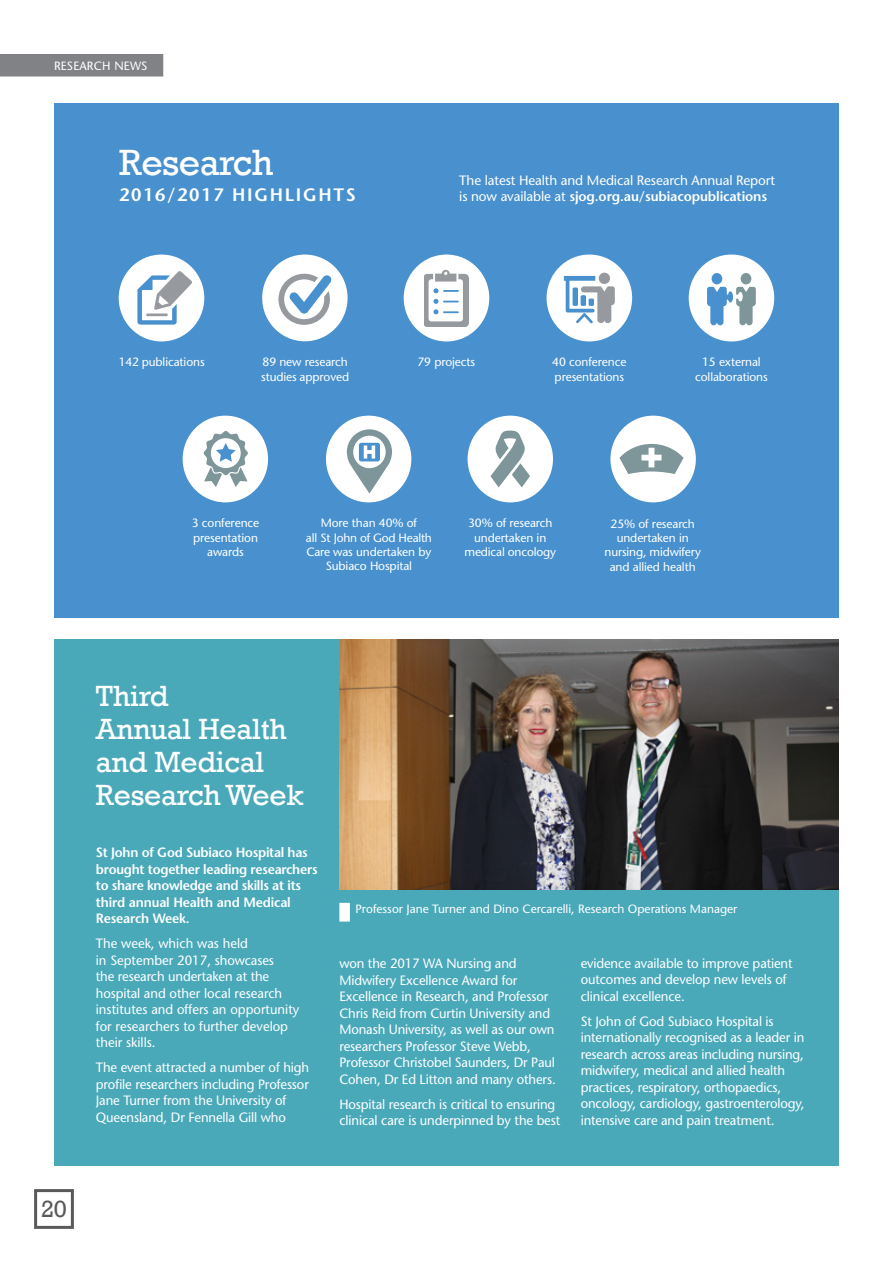
<style>
.page{position:relative;width:893px;height:1263px;background:#fff}
.page>*{position:absolute;margin:0;border:0;box-sizing:border-box;transform-origin:0 0}
.t1{font:37.5px "Rockwell";letter-spacing:-.015em;color:#fff}
.t2{font:30px/33px "Rockwell";letter-spacing:-.005em;color:#fff}
.t3{font:24px "Rockwell";color:#58595b}
.t4{font:600 18px "Stone Sans";letter-spacing:.095em;color:#fff}
.t5{font:13.5px/16.5px "Stone Sans";letter-spacing:-.01em;color:#fff}
.t6{font:600 13.5px/16.5px "Stone Sans";letter-spacing:-.02em;color:#fff}
.t7{font:12px/14.4px "Stone Sans";letter-spacing:-.01em;color:#fff;text-align:center}
.t8{font:12px "Stone Sans";letter-spacing:.015em;color:#fff}
.s1{font-weight:600}
</style>
<div class="page">
<div style="left:34px;top:1189px;width:40px;height:40px;border:3px solid #58595b"></div>
<div style="left:54px;top:103px;width:785px;height:514px;background:#4891ce"></div>
<div style="left:468px;top:416px;width:85px;height:86px;background:#fff;border-radius:50%"></div>
<svg style="left:490px;top:431px;width:40px;height:56px"></svg>
<div style="left:326px;top:416px;width:85px;height:86px;background:#fff;border-radius:50%"></div>
<svg style="left:347px;top:429px;width:45px;height:64px"></svg>
<div style="left:689px;top:255px;width:85px;height:86px;background:#fff;border-radius:50%"></div>
<svg style="left:707px;top:273px;width:49px;height:52px"></svg>
<div style="left:262px;top:255px;width:86px;height:86px;background:#fff;border-radius:50%"></div>
<svg style="left:278px;top:274px;width:54px;height:51px"></svg>
<div style="left:610px;top:416px;width:86px;height:86px;background:#fff;border-radius:50%"></div>
<svg style="left:619px;top:444px;width:64px;height:30px"></svg>
<div style="left:183px;top:416px;width:85px;height:86px;background:#fff;border-radius:50%"></div>
<svg style="left:204px;top:431px;width:44px;height:56px"></svg>
<div style="left:119px;top:255px;width:85px;height:86px;background:#fff;border-radius:50%"></div>
<svg style="left:137px;top:271px;width:55px;height:54px"></svg>
<hr style="left:146px;top:313px;width:22px;height:3px;background:#96999e">
<div style="left:547px;top:255px;width:85px;height:86px;background:#fff;border-radius:50%"></div>
<svg style="left:564px;top:276px;width:51px;height:47px"></svg>
<div style="left:599px;top:273px;width:11px;height:11px;background:#96999e;border-radius:50%"></div>
<div style="left:404px;top:255px;width:85px;height:86px;background:#fff;border-radius:50%"></div>
<svg style="left:424px;top:270px;width:45px;height:56px"></svg>
<div style="left:54px;top:639px;width:785px;height:527px;background:#4aa9b9"></div>
<img style="left:339px;top:639px;width:500px;height:250px">
<div style="left:0;top:54px;width:163px;height:23px;background:#808285"></div>
<div style="left:339px;top:903px;width:11px;height:18px;background:#fff"></div>
<p class="t8" style="left:54px;top:58px;width:95px">RESEARCH NEWS</p>
<h1 class="t1" style="left:119px;top:140px;width:155px">Research</h1>
<h3 class="t4" style="left:119px;top:184px;width:238px">2016/2017 HIGHLIGHTS</h3>
<p class="t5" style="left:459px;top:172px;width:317px">The latest Health and Medical Research Annual Report is now available at <span class="s1">sjog.org.au/subiacopublications</span></p>
<p class="t7" style="left:119px;top:355px;width:87px">142 publications</p>
<p class="t7" style="left:552px;top:355px;width:76px;text-align:left">40 conference presentations</p>
<p class="t7" style="left:261px;top:355px;width:90px;text-align:left">89 new research studies approved</p>
<p class="t7" style="left:417px;top:355px;width:59px">79 projects</p>
<p class="t7" style="left:695px;top:355px;width:74px">15 external collaborations</p>
<p class="t7" style="left:192px;top:516px;width:69px">3 conference presentation awards</p>
<p class="t7" style="left:306px;top:516px;width:128px">More than 40% of<br>all St John of God Health<br>Care was undertaken by<br>Subiaco Hospital</p>
<p class="t7" style="left:464px;top:516px;width:93px">30% of research undertaken in medical oncology</p>
<h2 class="t2" style="left:96px;top:680px;width:209px">Third<br>Annual Health and Medical<br>Research Week</h2>
<p class="t7" style="left:604px;top:516px;width:98px">25% of research undertaken in nursing, midwifery and allied health</p>
<h3 class="t3" style="left:41px;top:1195px;width:27px">20</h3>
<p class="t6" style="left:96px;top:844px;width:223px">St John of God Subiaco Hospital has brought together leading researchers to share knowledge and skills at its third annual Health and Medical<br>Research Week.</p>
<p class="t5" style="left:96px;top:935px;width:205px">The week, which was held<br>in September 2017, showcases<br>the research undertaken at the hospital and other local research institutes and offers an opportunity for researchers to further develop their skills.</p>
<p class="t5" style="left:96px;top:1059px;width:215px">The event attracted a number of high profile researchers including Professor Jane Turner from the University of Queensland, Dr Fennella Gill who</p>
<p class="t7" style="left:355px;top:901px;width:383px">Professor Jane Turner and Dino Cercarelli, Research Operations Manager</p>
<p class="t5" style="left:339px;top:955px;width:218px">won the 2017 WA Nursing and Midwifery Excellence Award for Excellence in Research, and Professor Chris Reid from Curtin University and Monash University, as well as our own researchers Professor Steve Webb, Professor Christobel Saunders, Dr Paul Cohen, Dr Ed Litton and many others.</p>
<p class="t5" style="left:339px;top:1095px;width:222px">Hospital research is critical to ensuring clinical care is underpinned by the best</p>
<p class="t5" style="left:581px;top:955px;width:213px">evidence available to improve patient outcomes and develop new levels of clinical excellence.</p>
<p class="t5" style="left:581px;top:1013px;width:225px">St John of God Subiaco Hospital is internationally recognised as a leader in research across areas including nursing, midwifery, medical and allied health practices, respiratory, orthopaedics, oncology, cardiology, gastroenterology, intensive care and pain treatment.</p>
</div>
